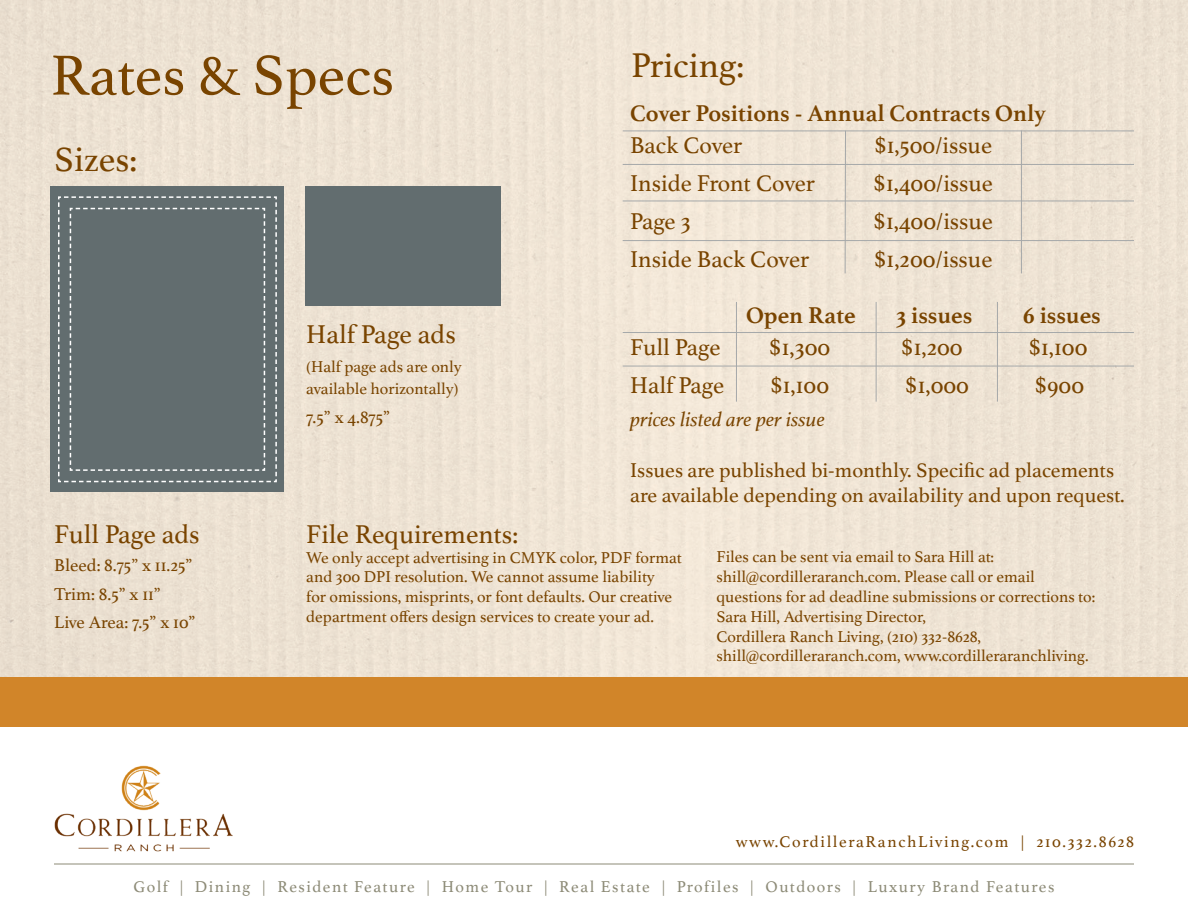
<style>
.page{position:relative;width:1188px;height:918px;background:#fff}
.page>*{position:absolute;margin:0;border:0;box-sizing:border-box;transform-origin:0 0}
.t1{font:59.55px "Athelas";color:#794400}
.t2{font:36px "Athelas";color:#794400}
.t3{font:27px "Athelas";color:#794400}
.t4{font:24px "Athelas";color:#794400}
.t5{font:700 24px "Athelas";color:#794400}
.t6{font:21px/25.2px "Athelas";color:#794400}
.t7{font:italic 21px "Athelas";color:#794400}
.t8{font:18px/28.5px "Athelas";color:#794400}
.t9{font:16.5px/19.8px "Athelas";color:#794400}
.t10{font:16.5px "Athelas";letter-spacing:.09em;color:#8d8b77}
.t11{font:16.5px "Athelas";letter-spacing:.1em;color:#794400}
</style>
<div class="page">
<div style="left:0;top:0;width:1188px;height:677px;background:#eee3d4"></div>
<div style="left:51px;top:186px;width:233px;height:306px;background:#626d6f"></div>
<svg style="left:58px;top:196px;width:219px;height:286px"></svg>
<svg style="left:69px;top:207px;width:197px;height:265px"></svg>
<div style="left:306px;top:186px;width:195px;height:120px;background:#626d6f"></div>
<div style="left:0;top:677px;width:1188px;height:50px;background:#d18529"></div>
<hr style="left:623px;top:366px;width:511px;height:1px;background:#a5a8a9">
<hr style="left:623px;top:332px;width:511px;height:1px;background:#a5a8a9">
<hr style="left:876px;top:302px;width:1px;height:100px;background:#a5a8a9">
<hr style="left:997px;top:302px;width:1px;height:100px;background:#a5a8a9">
<hr style="left:736px;top:302px;width:1px;height:100px;background:#a5a8a9">
<hr style="left:623px;top:164px;width:511px;height:1px;background:#a5a8a9">
<hr style="left:623px;top:131px;width:511px;height:1px;background:#a5a8a9">
<hr style="left:845px;top:131px;width:1px;height:142px;background:#a5a8a9">
<hr style="left:1021px;top:131px;width:1px;height:142px;background:#a5a8a9">
<hr style="left:623px;top:201px;width:511px;height:1px;background:#a5a8a9">
<hr style="left:623px;top:240px;width:511px;height:1px;background:#a5a8a9">
<img style="left:54px;top:765px;width:179px;height:87px">
<hr style="left:54px;top:864px;width:1080px;height:1px;background:#8d8b77">
<h1 class="t1" style="left:51px;top:28px;width:345px">Rates &amp; Specs</h1>
<h2 class="t2" style="left:631px;top:37px;width:115px">Pricing:</h2>
<h3 class="t5" style="left:630px;top:94px;width:418px">Cover Positions - Annual Contracts Only</h3>
<h3 class="t4" style="left:630px;top:126px;width:114px">Back Cover</h3>
<h3 class="t4" style="left:874px;top:126px;width:120px">$1,500/issue</h3>
<h3 class="t4" style="left:630px;top:164px;width:186px">Inside Front Cover</h3>
<h3 class="t4" style="left:873px;top:164px;width:121px">$1,400/issue</h3>
<h3 class="t4" style="left:630px;top:202px;width:62px">Page 3</h3>
<h3 class="t4" style="left:873px;top:202px;width:121px">$1,400/issue</h3>
<h3 class="t4" style="left:630px;top:240px;width:181px">Inside Back Cover</h3>
<h3 class="t4" style="left:874px;top:240px;width:120px">$1,200/issue</h3>
<h2 class="t2" style="left:54px;top:131px;width:84px">Sizes:</h2>
<h3 class="t3" style="left:54px;top:512px;width:147px">Full Page ads</h3>
<p class="t8" style="left:54px;top:551px;width:143px">Bleed: 8.75” x 11.25”<br>Trim: 8.5” x 11”<br>Live Area: 7.5” x 10”</p>
<h3 class="t3" style="left:306px;top:313px;width:151px">Half Page ads</h3>
<p class="t9" style="left:306px;top:354px;width:157px;line-height:22.5px">(Half page ads are only available horizontally)</p>
<p class="t8" style="left:306px;top:402px;width:85px">7.5” x 4.875”</p>
<h3 class="t5" style="left:746px;top:296px;width:111px">Open Rate</h3>
<h3 class="t5" style="left:896px;top:296px;width:78px">3 issues</h3>
<h3 class="t5" style="left:1023px;top:296px;width:79px">6 issues</h3>
<h3 class="t4" style="left:630px;top:328px;width:92px">Full Page</h3>
<h3 class="t4" style="left:769px;top:328px;width:63px">$1,300</h3>
<h3 class="t4" style="left:901px;top:328px;width:63px">$1,200</h3>
<h3 class="t4" style="left:1028px;top:328px;width:61px">$1,100</h3>
<h3 class="t4" style="left:630px;top:366px;width:96px">Half Page</h3>
<h3 class="t4" style="left:770px;top:366px;width:61px">$1,100</h3>
<h3 class="t4" style="left:905px;top:366px;width:66px">$1,000</h3>
<h3 class="t4" style="left:1035px;top:366px;width:51px">$900</h3>
<p class="t7" style="left:630px;top:403px;width:196px">prices listed are per issue</p>
<p class="t6" style="left:630px;top:457px;width:496px">Issues are published bi-monthly. Specific ad placements are available depending on availability and upon request.</p>
<h3 class="t3" style="left:306px;top:512px;width:213px">File Requirements:</h3>
<p class="t9" style="left:306px;top:547px;width:377px">We only accept advertising in CMYK color, PDF format and 300 DPI resolution. We cannot assume liability<br>for omissions, misprints, or font defaults. Our creative department offers design services to create your ad.</p>
<p class="t9" style="left:716px;top:546px;width:380px">Files can be sent via email to Sara Hill at: shill@cordilleraranch.com. Please call or email questions for ad deadline submissions or corrections to:<br>Sara Hill, Advertising Director,<br>Cordillera Ranch Living, (210) 332-8628, shill@cordilleraranch.com, www.cordilleraranchliving.</p>
<p class="t11" style="left:736px;top:829px;width:400px">www.CordilleraRanchLiving.com | 210.332.8628</p>
<p class="t10" style="left:134px;top:873px;width:922px">Golf | Dining | Resident Feature | Home Tour | Real Estate | Profiles | Outdoors | Luxury Brand Features</p>
</div>
